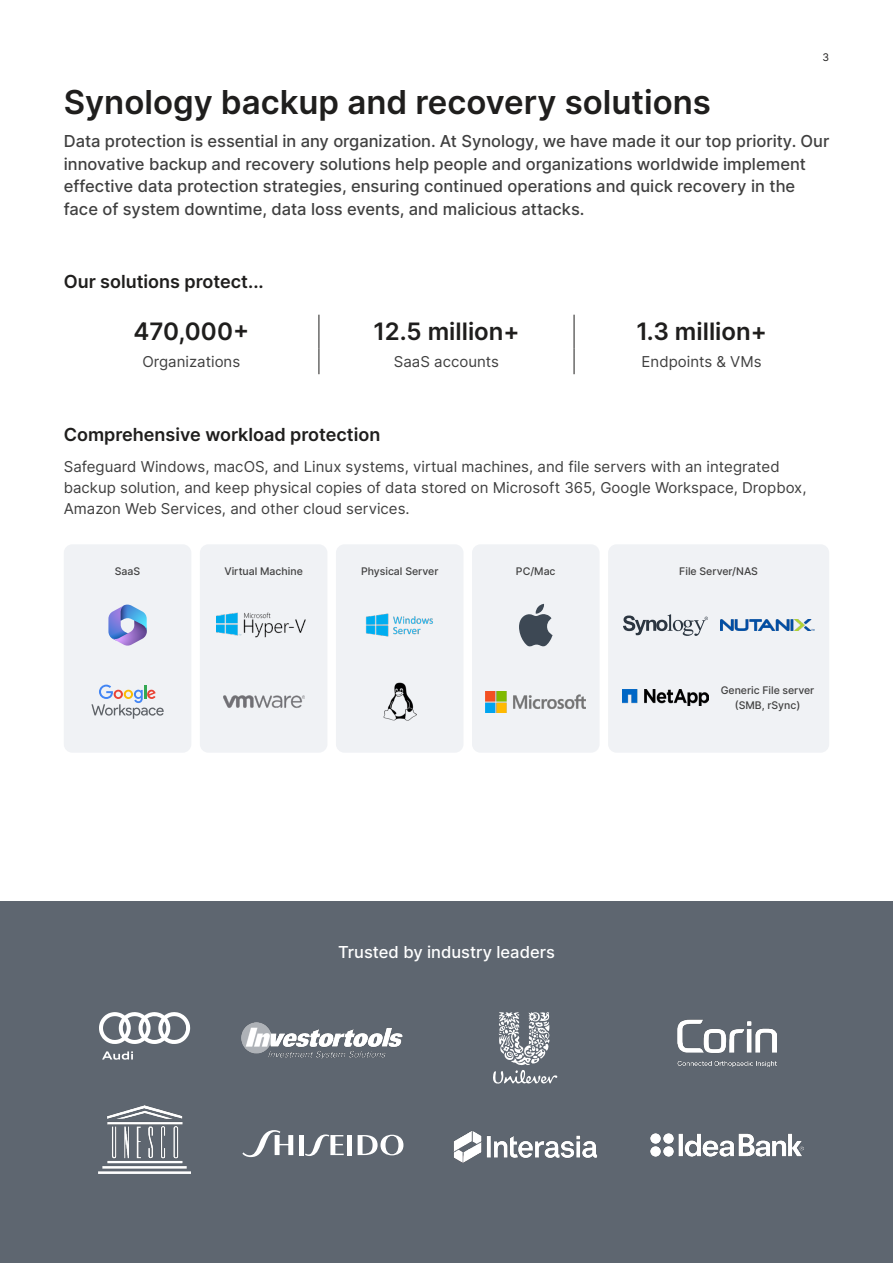
<style>
.page{position:relative;width:893px;height:1263px;background:#fff}
.page>*{position:absolute;margin:0;border:0;box-sizing:border-box;transform-origin:0 0}
.t1{font:600 33px "Inter";color:#1f1e1d}
.t2{font:600 24px "Inter";color:#1f1e1d}
.t3{font:600 18px "Inter";color:#1f1e1d}
.t4{font:500 16.5px/22.5px "Inter";color:#404040}
.t5{font:500 16.5px "Inter";color:#fff}
.t6{font:15px/21px "Inter";color:#404040}
.t7{font:500 10.5px/15px "Inter";color:#404040;text-align:center}
.t8{font:10.5px "Inter";color:#1f1e1d}
</style>
<div class="page">
<div style="left:0;top:901px;width:893px;height:362px;background:#5e6670"></div>
<svg style="left:99px;top:1012px;width:91px;height:32px"></svg>
<svg style="left:102px;top:1051px;width:31px;height:9px"></svg>
<svg style="left:493px;top:1012px;width:64px;height:72px"></svg>
<img style="left:241px;top:1022px;width:162px;height:36px">
<img style="left:453px;top:1131px;width:145px;height:32px">
<img style="left:651px;top:1133px;width:153px;height:24px">
<img style="left:678px;top:1019px;width:98px;height:47px">
<img style="left:99px;top:1106px;width:91px;height:68px">
<div style="left:299px;top:1135px;width:5px;height:20px;background:#fff"></div>
<svg style="left:358px;top:1135px;width:45px;height:20px"></svg>
<svg style="left:305px;top:1134px;width:39px;height:22px"></svg>
<div style="left:347px;top:1135px;width:5px;height:20px;background:#fff"></div>
<svg style="left:242px;top:1130px;width:51px;height:27px"></svg>
<div style="left:64px;top:544px;width:127px;height:209px;background:#f0f2f5;border-radius:9px"></div>
<div style="left:200px;top:544px;width:127px;height:209px;background:#f0f2f5;border-radius:9px"></div>
<div style="left:336px;top:544px;width:127px;height:209px;background:#f0f2f5;border-radius:9px"></div>
<div style="left:472px;top:544px;width:128px;height:209px;background:#f0f2f5;border-radius:9px"></div>
<div style="left:608px;top:544px;width:221px;height:209px;background:#f0f2f5;border-radius:9px"></div>
<svg style="left:91px;top:685px;width:73px;height:34px"></svg>
<img style="left:223px;top:695px;width:81px;height:13px">
<img style="left:383px;top:682px;width:33px;height:39px">
<img style="left:486px;top:691px;width:100px;height:21px">
<img style="left:623px;top:690px;width:85px;height:15px">
<svg style="left:623px;top:614px;width:85px;height:22px"></svg>
<svg style="left:108px;top:605px;width:39px;height:41px"></svg>
<img style="left:217px;top:612px;width:89px;height:26px">
<img style="left:366px;top:613px;width:67px;height:24px">
<svg style="left:519px;top:604px;width:34px;height:42px"></svg>
<img style="left:721px;top:619px;width:93px;height:12px">
<hr style="left:319px;top:315px;width:1px;height:34px;background:#1f1e1d">
<hr style="left:574px;top:315px;width:1px;height:34px;background:#1f1e1d">
<svg style="left:319px;top:349px;width:1px;height:25px"></svg>
<svg style="left:574px;top:349px;width:1px;height:25px"></svg>
<p class="t8" style="left:822px;top:50px;width:8px">3</p>
<h1 class="t1" style="left:64px;top:78px;width:649px">Synology backup and recovery solutions</h1>
<p class="t4" style="left:64px;top:130px;width:767px">Data protection is essential in any organization. At Synology, we have made it our top priority. Our innovative backup and recovery solutions help people and organizations worldwide implement effective data protection strategies, ensuring continued operations and quick recovery in the face of system downtime, data loss events, and malicious attacks.</p>
<p class="t3" style="left:64px;top:268px;width:201px">Our solutions protect...</p>
<h2 class="t2" style="left:134px;top:314px;width:117px">470,000+</h2>
<h2 class="t2" style="left:373px;top:314px;width:148px">12.5 million+</h2>
<h2 class="t2" style="left:636px;top:314px;width:132px">1.3 million+</h2>
<p class="t6" style="left:142px;top:351px;width:99px">Organizations</p>
<p class="t6" style="left:394px;top:351px;width:107px">SaaS accounts</p>
<p class="t6" style="left:642px;top:351px;width:121px">Endpoints &amp; VMs</p>
<p class="t3" style="left:64px;top:421px;width:318px">Comprehensive workload protection</p>
<p class="t6" style="left:64px;top:455px;width:744px">Safeguard Windows, macOS, and Linux systems, virtual machines, and file servers with an integrated backup solution, and keep physical copies of data stored on Microsoft 365, Google Workspace, Dropbox,<br>Amazon Web Services, and other cloud services.</p>
<p class="t7" style="left:115px;top:563px;width:27px">SaaS</p>
<p class="t7" style="left:224px;top:563px;width:80px">Virtual Machine</p>
<p class="t7" style="left:361px;top:563px;width:79px">Physical Server</p>
<p class="t7" style="left:516px;top:563px;width:41px">PC/Mac</p>
<p class="t7" style="left:679px;top:563px;width:80px">File Server/NAS</p>
<p class="t5" style="left:338px;top:940px;width:218px">Trusted by industry leaders</p>
<p class="t7" style="left:721px;top:682px;width:95px">Generic File server (SMB, rSync)</p>
</div>
